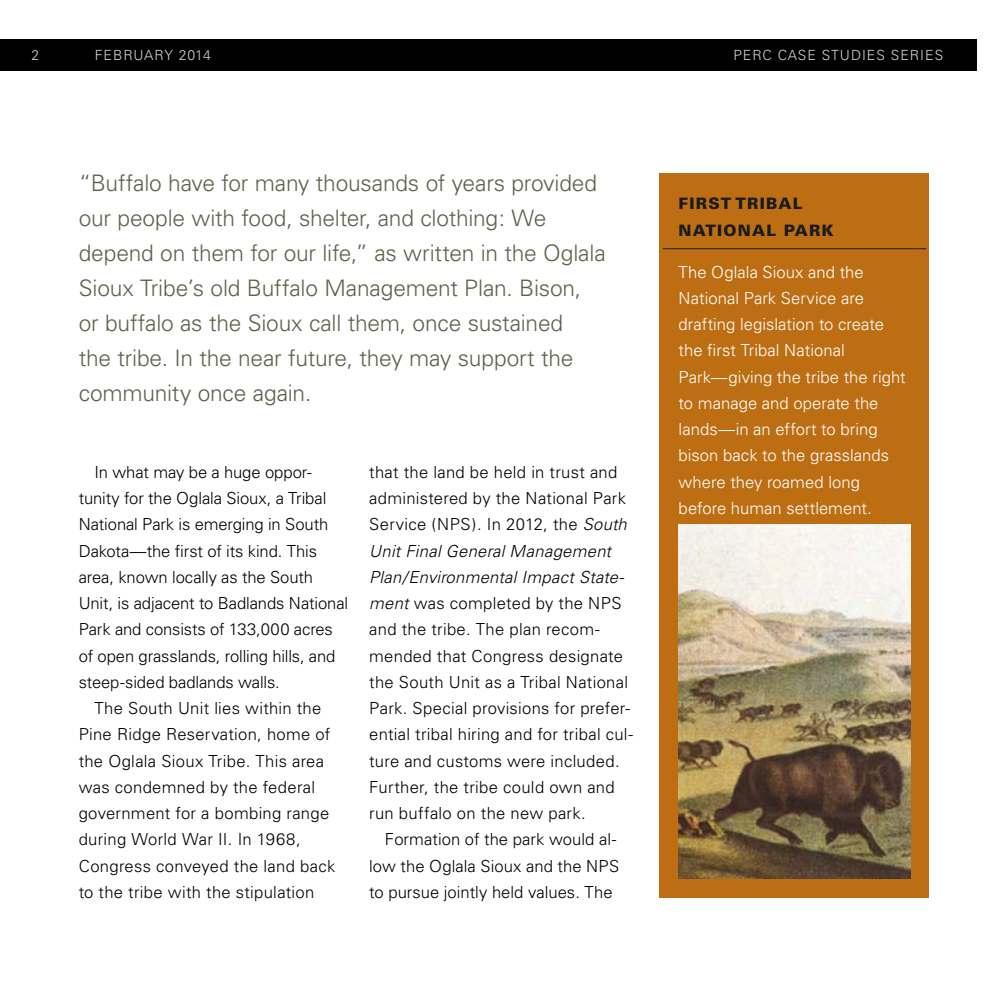
<style>
.page{position:relative;width:1008px;height:1008px;background:#fff}
.page>*{position:absolute;margin:0;border:0;box-sizing:border-box;transform-origin:0 0}
.t1{font:300 22.75px/35px "Univers";letter-spacing:-.01em;color:#5f604b}
.t2{font:300 16.62px/26.2px "Univers";letter-spacing:.015em;color:#000}
.t3{font:300 16.62px/26.2px "Univers";letter-spacing:.005em;color:#fff}
.t4{font:300 16.62px "Univers";letter-spacing:-.005em;color:#000}
.t5{font:900 15.75px/26.2px "Univers";letter-spacing:.075em;color:#191b1d}
.t6{font:300 14px "Univers";letter-spacing:.07em;color:#d1d3d4}
.s1{font-style:italic}
</style>
<div class="page">
<div style="left:0;top:39px;width:976px;height:32px;background:#000"></div>
<div style="left:660px;top:173px;width:269px;height:725px;background:#bd6e13"></div>
<hr style="left:663px;top:248px;width:263px;height:1px;background:#191b1d">
<img style="left:678px;top:525px;width:233px;height:353px">
<p class="t6" style="left:31px;top:47px;width:9px">2</p>
<p class="t6" style="left:95px;top:47px;width:118px">February 2014</p>
<p class="t6" style="left:733px;top:47px;width:210px">PERC Case Studies Series</p>
<p class="t1" style="left:79px;top:166px;width:528px">“B uffalo have for many thousands of years provided our people with food, shelter, and clothing: We depend on them for our life,” as written in the Oglala Sioux Tribe’s old Buffalo Management Plan. Bison, or buffalo as the Sioux call them, once sustained<br>the tribe. I n the near future, they may support the community once again.</p>
<p class="t2" style="left:94px;top:459px;width:219px">I n what may be a huge oppor-</p>
<p class="t4" style="left:79px;top:488px;width:249px">tunity for the Oglala Sioux, a Tribal</p>
<p class="t4" style="left:79px;top:514px;width:251px">National Park is emerging in South</p>
<p class="t2" style="left:79px;top:538px;width:240px">Dakota—the first of its kind. This</p>
<p class="t2" style="left:79px;top:564px;width:236px">area, known locally as the South</p>
<p class="t4" style="left:79px;top:593px;width:271px">U nit, is adjacent to Badlands National</p>
<p class="t4" style="left:79px;top:619px;width:256px">Park and consists of 133,000 acres</p>
<p class="t4" style="left:79px;top:646px;width:258px">of open grasslands, rolling hills, and</p>
<p class="t2" style="left:79px;top:669px;width:203px">steep-sided badlands walls.</p>
<p class="t2" style="left:94px;top:695px;width:228px">The South U nit lies within the</p>
<p class="t2" style="left:79px;top:721px;width:253px">Pine Ridge Reservation, home of</p>
<p class="t2" style="left:79px;top:748px;width:247px">the Oglala Sioux Tribe. This area</p>
<p class="t2" style="left:79px;top:774px;width:238px">was condemned by the federal</p>
<p class="t2" style="left:79px;top:800px;width:252px">government for a bombing range</p>
<p class="t2" style="left:79px;top:826px;width:223px">during World War II . I n 1968,</p>
<p class="t2" style="left:79px;top:853px;width:258px">Congress conveyed the land back</p>
<p class="t2" style="left:79px;top:879px;width:237px">to the tribe with the stipulation</p>
<p class="t2" style="left:369px;top:459px;width:265px">that the land be held in trust and administered by the National Park<br>Service (NPS). I n 2012, the <span class="s1">South<br>Unit Final General Management<br>Plan/Environmental Impact State&shy;ment</span> was completed by the NPS and the tribe. The plan recom&shy;mended that Congress designate the South U nit as a Tribal National<br>Park. Special provisions for prefer&shy;ential tribal hiring and for tribal cul&shy;ture and customs were included.<br>Further, the tribe could own and run buffalo on the new park.</p>
<p class="t2" style="left:369px;top:826px;width:252px;text-indent:16px">Formation of the park would al&shy;low the Oglala Sioux and the NPS to pursue jointly held values. The</p>
<p class="t5" style="left:679px;top:191px;width:157px">FIRST TRIBAL<br>NATIONAL PARK</p>
<p class="t3" style="left:679px;top:259px;width:229px">The Oglala Sioux and the<br>National Park Service are drafting legislation to create the first Tribal National<br>Park—giving the tribe the right to manage and operate the lands—in an effort to bring bison back to the grasslands where they roamed long before human settlement.</p>
</div>
